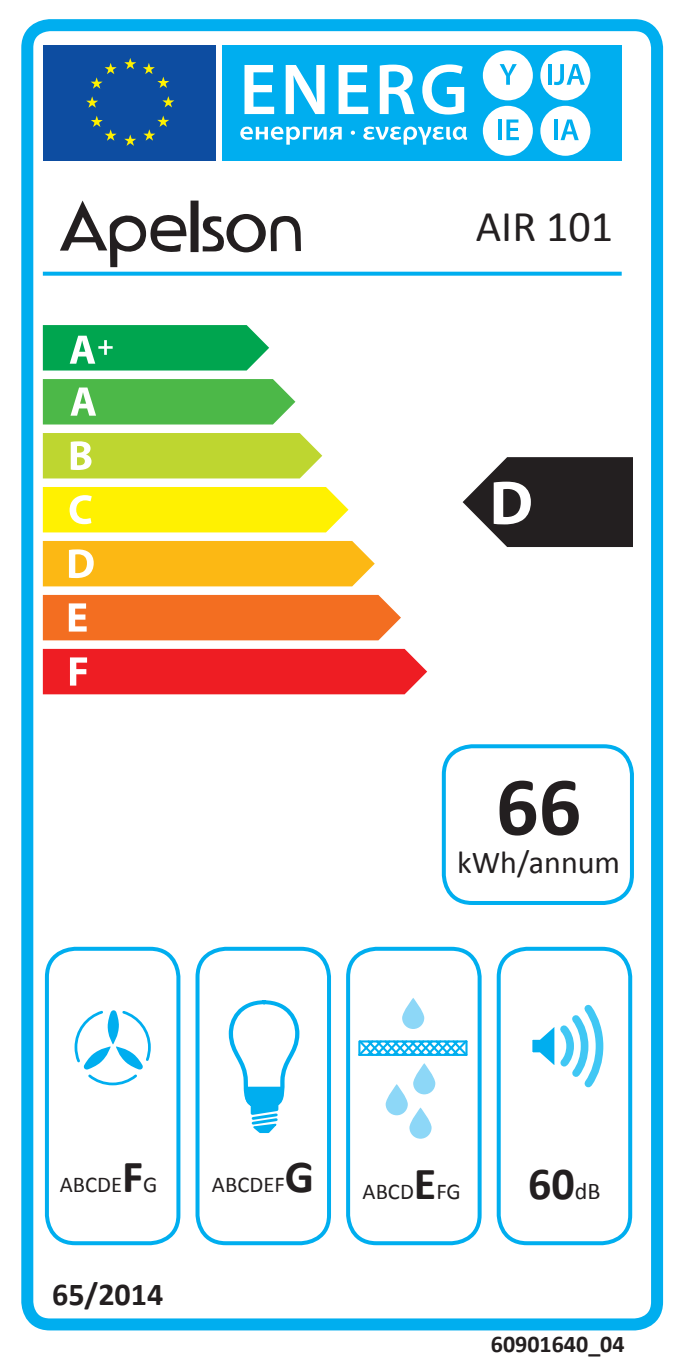
<style>
.page{position:relative;width:681px;height:1361px;background:#fff}
.page>*{position:absolute;margin:0;border:0;box-sizing:border-box;transform-origin:0 0}
.t1{font:700 84px "Calibri";color:#231f20}
.t2{font:700 46px "Calibri";color:#231f20}
.t3{font:44px "Calibri";color:#231f20}
.t4{font:32px "Calibri";color:#231f20}
.t5{font:700 32px "Calibri";color:#231f20}
.t6{font:700 24px "Calibri";color:#231f20}
.t7{font:22.4px "Calibri";color:#231f20}
.s1{font-weight:700;font-size:46px}
.s2{font-weight:400;font-size:24px}
</style>
<div class="page">
<div style="left:21px;top:19px;width:641px;height:1311px;border:12px solid #00aeef;border-radius:23px"></div>
<div style="left:44px;top:45px;width:172px;height:115px;background:#0d4da1"></div>
<div style="left:222px;top:45px;width:399px;height:115px;background:#00aeef"></div>
<svg style="left:143px;top:63px;width:26px;height:25px"></svg>
<svg style="left:124px;top:58px;width:12px;height:11px"></svg>
<svg style="left:91px;top:63px;width:26px;height:26px"></svg>
<svg style="left:86px;top:96px;width:12px;height:12px"></svg>
<svg style="left:91px;top:116px;width:26px;height:25px"></svg>
<svg style="left:124px;top:134px;width:12px;height:12px"></svg>
<svg style="left:143px;top:115px;width:26px;height:26px"></svg>
<svg style="left:162px;top:96px;width:12px;height:11px"></svg>
<svg style="left:244px;top:65px;width:30px;height:49px"></svg>
<svg style="left:285px;top:65px;width:39px;height:49px"></svg>
<svg style="left:338px;top:65px;width:30px;height:49px"></svg>
<svg style="left:379px;top:65px;width:35px;height:49px"></svg>
<svg style="left:422px;top:64px;width:42px;height:51px"></svg>
<svg style="left:240px;top:127px;width:101px;height:18px"></svg>
<svg style="left:350px;top:131px;width:5px;height:4px"></svg>
<svg style="left:363px;top:127px;width:104px;height:18px"></svg>
<div style="left:482px;top:50px;width:50px;height:50px;background:#fff;border-radius:50%"></div>
<svg style="left:499px;top:64px;width:17px;height:21px"></svg>
<div style="left:540px;top:50px;width:50px;height:50px;background:#fff;border-radius:50%"></div>
<div style="left:482px;top:106px;width:50px;height:50px;background:#fff;border-radius:50%"></div>
<hr style="left:498px;top:119px;width:4px;height:21px;background:#00aeef">
<svg style="left:506px;top:119px;width:12px;height:21px"></svg>
<div style="left:540px;top:106px;width:50px;height:50px;background:#fff;border-radius:50%"></div>
<svg style="left:548px;top:64px;width:3px;height:21px"></svg>
<svg style="left:554px;top:64px;width:30px;height:21px"></svg>
<svg style="left:554px;top:119px;width:3px;height:21px"></svg>
<svg style="left:560px;top:119px;width:18px;height:21px"></svg>
<svg style="left:43px;top:272px;width:578px;height:4px;background:#14b4f0"></svg>
<div style="left:45px;top:947px;width:135px;height:298px;border:4px solid #00aeef;border-radius:28px"></div>
<svg style="left:462px;top:457px;width:170px;height:90px"></svg>
<div style="left:441px;top:744px;width:192px;height:161px;border:4px solid #00aeef;border-radius:28px"></div>
<div style="left:195px;top:947px;width:136px;height:298px;border:4px solid #00aeef;border-radius:28px"></div>
<div style="left:346px;top:947px;width:135px;height:298px;border:4px solid #00aeef;border-radius:28px"></div>
<div style="left:496px;top:947px;width:136px;height:298px;border:4px solid #00aeef;border-radius:28px"></div>
<svg style="left:532px;top:1004px;width:71px;height:84px"></svg>
<svg style="left:402px;top:998px;width:22px;height:31px"></svg>
<svg style="left:358px;top:1040px;width:110px;height:16px"></svg>
<svg style="left:385px;top:1084px;width:22px;height:31px"></svg>
<svg style="left:413px;top:1063px;width:22px;height:31px"></svg>
<svg style="left:409px;top:1107px;width:22px;height:31px"></svg>
<svg style="left:74px;top:1010px;width:77px;height:75px"></svg>
<svg style="left:231px;top:1000px;width:69px;height:134px"></svg>
<svg style="left:43px;top:379px;width:252px;height:45px;background:#59bd55"></svg>
<svg style="left:43px;top:433px;width:279px;height:45px;background:#c2d83e"></svg>
<div style="left:43px;top:487px;width:305px;height:45px;background:#fff101"></div>
<div style="left:43px;top:541px;width:331px;height:45px;background:#fcb814"></div>
<div style="left:43px;top:595px;width:358px;height:45px;background:#f36e21"></div>
<div style="left:43px;top:649px;width:384px;height:45px;background:#ee1d23"></div>
<svg style="left:43px;top:325px;width:226px;height:45px;background:#16ad5e"></svg>
<svg style="left:60px;top:200px;width:241px;height:67px"></svg>
<p class="t3" style="left:475px;top:198px;width:139px">AIR 101</p>
<p class="t1" style="left:496px;top:753px;width:87px">66</p>
<p class="t4" style="left:457px;top:842px;width:164px">kWh/annum</p>
<p class="t7" style="left:60px;top:1171px;width:99px">ABCDE<span class="s1">F</span>G</p>
<p class="t5" style="left:52px;top:1274px;width:113px">65/2014</p>
<p class="t7" style="left:212px;top:1171px;width:104px">ABCDEF<span class="s1">G</span></p>
<p class="t7" style="left:362px;top:1177px;width:100px">ABCD<span class="s1">E</span>FG</p>
<p class="t2" style="left:528px;top:1154px;width:74px">60<span class="s2">dB</span></p>
<p class="t6" style="left:490px;top:1328px;width:135px">60901640_04</p>
</div>
